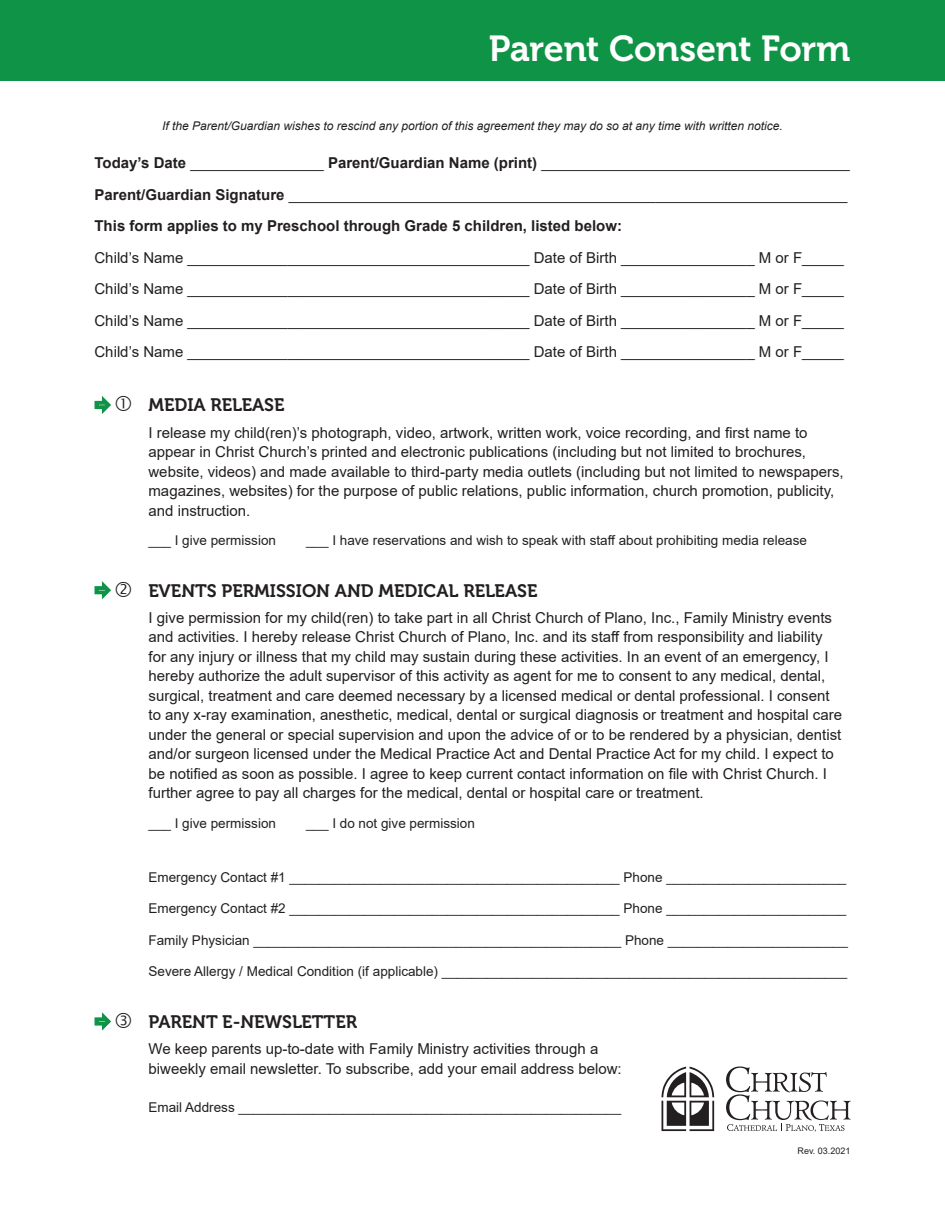
<style>
.page{position:relative;width:945px;height:1215px;background:#fff}
.page>*{position:absolute;margin:0;border:0;box-sizing:border-box;transform-origin:0 0}
.t1{font:36px "Museo 700";letter-spacing:-.01em;color:#fff}
.t2{font:18px "Museo 700";color:#231f20}
.t3{font:15px/19.5px "Arial";color:#231f20}
.t4{font:700 15px "Arial";color:#231f20}
.t5{font:13.5px "Arial";color:#231f20}
.t6{font:italic 12px "Arial";color:#231f20}
.t7{font:9px "Arial";color:#231f20}
.s1{font-weight:700}
</style>
<div class="page">
<svg style="left:662px;top:1067px;width:52px;height:64px"></svg>
<svg style="left:726px;top:1066px;width:124px;height:66px"></svg>
<div style="left:0;top:0;width:945px;height:81px;background:#0f9447"></div>
<p class="t1" style="left:489px;top:28px;width:363px">Parent Consent Form</p>
<p class="t6" style="left:162px;top:118px;width:622px">If the Parent/Guardian wishes to rescind any portion of this agreement they may do so at any time with written notice.</p>
<p class="t3" style="left:94px;top:153px;width:757px"><span class="s1">Today’s Date</span> ________________ <span class="s1">Parent/Guardian Name (print)</span> _____________________________________</p>
<p class="t3" style="left:94px;top:185px;width:754px"><span class="s1">Parent/Guardian Signature</span> ___________________________________________________________________</p>
<p class="t4" style="left:94px;top:216px;width:529px">This form applies to my Preschool through Grade 5 children, listed below:</p>
<p class="t3" style="left:94px;top:248px;width:751px">Child’s Name _________________________________________ Date of Birth ________________ M or F_____</p>
<p class="t3" style="left:94px;top:279px;width:751px">Child’s Name _________________________________________ Date of Birth ________________ M or F_____</p>
<p class="t3" style="left:94px;top:311px;width:751px">Child’s Name _________________________________________ Date of Birth ________________ M or F_____</p>
<p class="t3" style="left:94px;top:342px;width:751px">Child’s Name _________________________________________ Date of Birth ________________ M or F_____</p>
<p class="t2" style="left:148px;top:395px;width:138px">MEDIA RELEASE</p>
<p class="t3" style="left:148px;top:423px;width:697px">I release my child(ren)’s photograph, video, artwork, written work, voice recording, and first name to appear in Christ Church’s printed and electronic publications (including but not limited to brochures, website, videos) and made available to third-party media outlets (including but not limited to newspapers, magazines, websites) for the purpose of public relations, public information, church promotion, publicity, and instruction.</p>
<p class="t5" style="left:148px;top:531px;width:129px">___ I give permission</p>
<p class="t5" style="left:306px;top:531px;width:502px">___ I have reservations and wish to speak with staff about prohibiting media release</p>
<p class="t2" style="left:148px;top:581px;width:390px">EVENTS PERMISSION AND MEDICAL RELEASE</p>
<p class="t3" style="left:148px;top:608px;width:695px">I give permission for my child(ren) to take part in all Christ Church of Plano, Inc., Family Ministry events and activities. I hereby release Christ Church of Plano, Inc. and its staff from responsibility and liability for any injury or illness that my child may sustain during these activities. In an event of an emergency, I hereby authorize the adult supervisor of this activity as agent for me to consent to any medical, dental, surgical, treatment and care deemed necessary by a licensed medical or dental professional. I consent to any x-ray examination, anesthetic, medical, dental or surgical diagnosis or treatment and hospital care under the general or special supervision and upon the advice of or to be rendered by a physician, dentist and/or surgeon licensed under the Medical Practice Act and Dental Practice Act for my child. I expect to be notified as soon as possible. I agree to keep current contact information on file with Christ Church. I further agree to pay all charges for the medical, dental or hospital care or treatment.</p>
<p class="t5" style="left:148px;top:814px;width:129px">___ I give permission</p>
<p class="t5" style="left:306px;top:814px;width:170px">___ I do not give permission</p>
<p class="t5" style="left:148px;top:868px;width:700px">Emergency Contact #1 ____________________________________________ Phone ________________________</p>
<p class="t5" style="left:148px;top:899px;width:700px">Emergency Contact #2 ____________________________________________ Phone ________________________</p>
<p class="t5" style="left:148px;top:931px;width:701px">Family Physician _________________________________________________ Phone ________________________</p>
<p class="t5" style="left:148px;top:962px;width:700px">Severe Allergy / Medical Condition (if applicable) ______________________________________________________</p>
<p class="t2" style="left:148px;top:1012px;width:210px">PARENT E-NEWSLETTER</p>
<p class="t3" style="left:148px;top:1039px;width:475px">We keep parents up-to-date with Family Ministry activities through a biweekly email newsletter. To subscribe, add your email address below:</p>
<p class="t5" style="left:148px;top:1098px;width:474px">Email Address ___________________________________________________</p>
<p class="t7" style="left:798px;top:1145px;width:54px">Rev. 03.2021</p>
</div>
